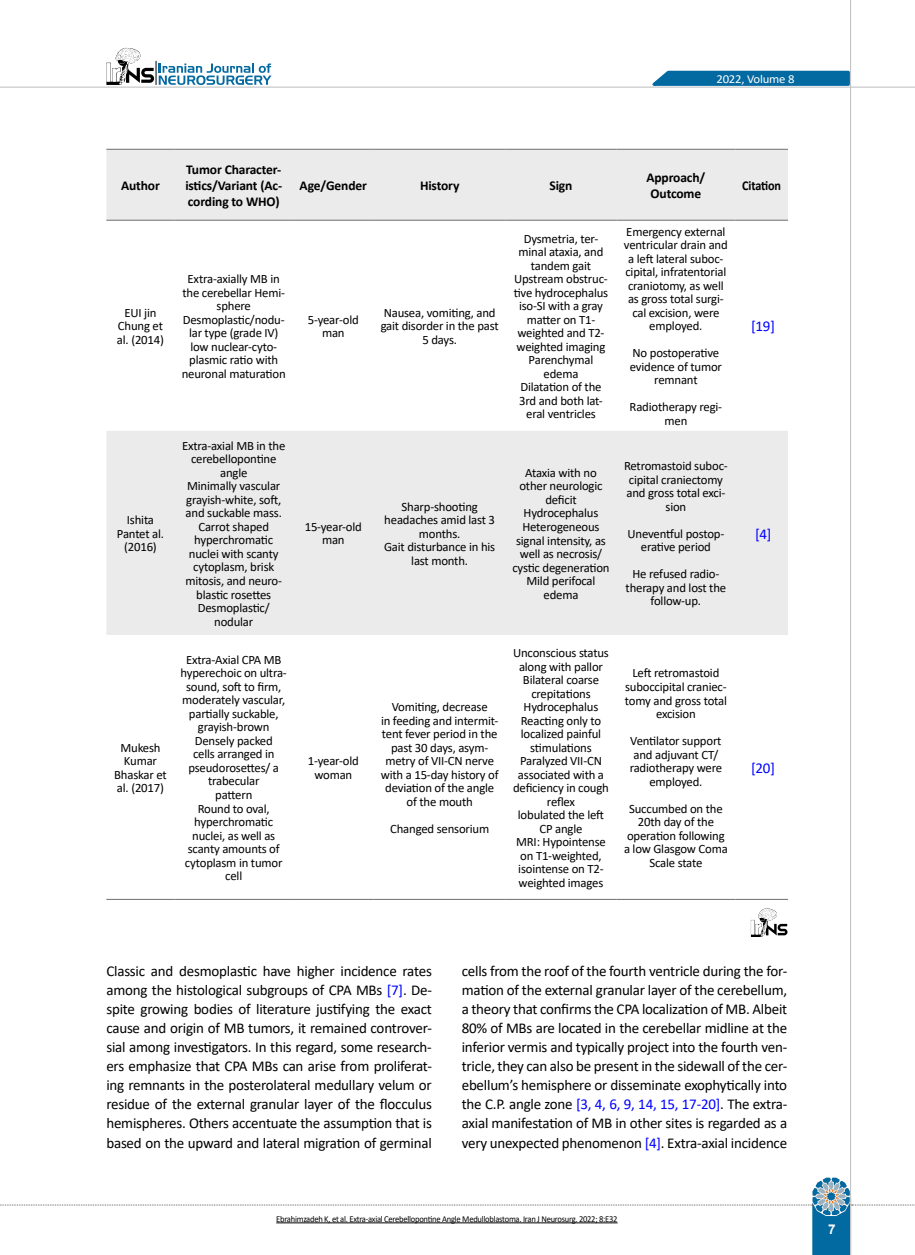
<style>
.page{position:relative;width:915px;height:1255px;background:#fff}
.page>*{position:absolute;margin:0;border:0;box-sizing:border-box;transform-origin:0 0}
.t1{font:15px/19px "Calibri";letter-spacing:-.015em;color:#000;text-align:justify}
.t2{font:15px "Calibri";color:#00f}
.t3{font:700 13.5px/16.2px "Calibri";letter-spacing:-.01em;color:#000;text-align:justify}
.t4{font:700 13.5px "Calibri";letter-spacing:-.01em;color:#000;scale:.9 1}
.t5{font:700 13.5px "Arial";color:#fff}
.t6{font:12.75px/13.5px "Calibri";letter-spacing:-.015em;color:#000;text-align:center}
.t7{font:12.15px "Calibri";letter-spacing:-.015em;color:#fff;scale:1.05 1}
.t8{font:9px "Calibri";letter-spacing:-.03em;color:#000;scale:.95 1}
.s1{color:#00f}
</style>
<div class="page">
<hr style="left:849px;top:0;width:1px;height:1254px;background:#c2c4c6">
<hr style="left:0;top:87px;width:914px;height:1px;background:#c2c4c6">
<svg style="left:645px;top:69px;width:206px;height:18px;background:#3888b3"></svg>
<svg style="left:106px;top:48px;width:165px;height:37px"></svg>
<svg style="left:0;top:1177px;width:915px;height:77px"></svg>
<svg style="left:106px;top:150px;width:681px;height:485px;fill:#ebebec"></svg>
<hr style="left:106px;top:899px;width:68px;height:1px;background:#6d6e71">
<hr style="left:174px;top:899px;width:119px;height:1px;background:#6d6e71">
<hr style="left:293px;top:899px;width:80px;height:1px;background:#6d6e71">
<hr style="left:373px;top:899px;width:132px;height:1px;background:#6d6e71">
<hr style="left:505px;top:899px;width:111px;height:1px;background:#6d6e71">
<hr style="left:616px;top:899px;width:119px;height:1px;background:#6d6e71">
<hr style="left:735px;top:899px;width:52px;height:1px;background:#6d6e71">
<hr style="left:106px;top:149px;width:68px;height:1px;background:#6d6e71">
<hr style="left:174px;top:149px;width:119px;height:1px;background:#6d6e71">
<hr style="left:293px;top:149px;width:80px;height:1px;background:#6d6e71">
<hr style="left:373px;top:149px;width:132px;height:1px;background:#6d6e71">
<hr style="left:505px;top:149px;width:111px;height:1px;background:#6d6e71">
<hr style="left:616px;top:149px;width:119px;height:1px;background:#6d6e71">
<hr style="left:735px;top:149px;width:52px;height:1px;background:#6d6e71">
<hr style="left:106px;top:220px;width:68px;height:1px;background:#6d6e71">
<hr style="left:174px;top:220px;width:119px;height:1px;background:#6d6e71">
<hr style="left:293px;top:220px;width:80px;height:1px;background:#6d6e71">
<hr style="left:373px;top:220px;width:132px;height:1px;background:#6d6e71">
<hr style="left:505px;top:220px;width:111px;height:1px;background:#6d6e71">
<hr style="left:616px;top:220px;width:119px;height:1px;background:#6d6e71">
<hr style="left:735px;top:220px;width:52px;height:1px;background:#6d6e71">
<svg style="left:750px;top:908px;width:37px;height:29px"></svg>
<hr style="left:276px;top:1222px;width:341px;height:1px;background:#000">
<p class="t7" style="left:716px;top:70px;width:76px">2022, Volume 8</p>
<p class="t3" style="left:121px;top:177px;width:40px">Author</p>
<p class="t6" style="left:117px;top:305px;width:48px">EUI jin<br>Chung et al. (2014)</p>
<p class="t6" style="left:117px;top:513px;width:49px">Ishita<br>Pantet al. (2016)</p>
<p class="t6" style="left:114px;top:740px;width:54px">Mukesh<br>Kumar<br>Bhaskar et al. (2017)</p>
<p class="t3" style="left:185px;top:161px;width:98px">Tumor Character&shy;istics/Variant (Ac&shy;cording to WHO)</p>
<p class="t6" style="left:182px;top:272px;width:105px">Extra-axially MB in the cerebellar Hemi&shy;sphere<br>Desmoplastic/nodu&shy;lar type (grade IV) low nuclear-cyto&shy;plasmic ratio with neuronal maturation</p>
<p class="t6" style="left:182px;top:438px;width:105px">Extra-axial MB in the cerebellopontine angle<br>Minimally vascular grayish-white, soft, and suckable mass.<br>Carrot shaped hyperchromatic nuclei with scanty cytoplasm, brisk mitosis, and neuro&shy;blastic rosettes<br>Desmoplastic/ nodular</p>
<p class="t6" style="left:180px;top:652px;width:108px">Extra-Axial CPA MB hyperechoic on ultra&shy;sound, soft to firm, moderately vascular, partially suckable, grayish-brown<br>Densely packed<br>cells arranged in pseudorosettes/ a trabecular<br>pattern<br>Round to oval, hyperchromatic nuclei, as well as scanty amounts of cytoplasm in tumor cell</p>
<p class="t3" style="left:299px;top:177px;width:69px">Age/Gender</p>
<p class="t3" style="left:420px;top:177px;width:41px">History</p>
<p class="t3" style="left:549px;top:177px;width:24px">Sign</p>
<p class="t3" style="left:646px;top:169px;width:60px;text-align:center">Approach/<br>Outcome</p>
<p class="t4" style="left:742px;top:176px;width:45px">Citation</p>
<p class="t6" style="left:308px;top:312px;width:52px">5-year-old man</p>
<p class="t6" style="left:380px;top:305px;width:119px">Nausea, vomiting, and gait disorder in the past<br>5 days.</p>
<p class="t6" style="left:304px;top:519px;width:59px">15-year-old man</p>
<p class="t6" style="left:384px;top:499px;width:113px">Sharp-shooting headaches amid last 3 months.<br>Gait disturbance in his last month.</p>
<p class="t6" style="left:513px;top:231px;width:96px">Dysmetria, ter&shy;minal ataxia, and tandem gait<br>Upstream obstruc&shy;tive hydrocephalus iso-SI with a gray matter on T1- weighted and T2- weighted imaging<br>Parenchymal edema<br>Dilatation of the<br>3rd and both lat&shy;eral ventricles</p>
<p class="t6" style="left:623px;top:224px;width:105px">Emergency external ventricular drain and a left lateral suboc&shy;cipital, infratentorial craniotomy, as well as gross total surgi&shy;cal excision, were employed.</p>
<p class="t6" style="left:629px;top:346px;width:94px">No postoperative evidence of tumor remnant</p>
<p class="t6" style="left:629px;top:400px;width:94px">Radiotherapy regi&shy;men</p>
<p class="t6" style="left:512px;top:465px;width:99px">Ataxia with no other neurologic deficit<br>Hydrocephalus<br>Heterogeneous signal intensity, as well as necrosis/ cystic degeneration<br>Mild perifocal edema</p>
<p class="t6" style="left:623px;top:459px;width:105px">Retromastoid suboc&shy;cipital craniectomy and gross total exci&shy;sion</p>
<p class="t6" style="left:627px;top:526px;width:98px">Uneventful postop&shy;erative period</p>
<p class="t6" style="left:625px;top:567px;width:102px">He refused radio&shy;therapy and lost the follow-up.</p>
<p class="t6" style="left:308px;top:754px;width:52px">1-year-old woman</p>
<p class="t6" style="left:381px;top:700px;width:119px">Vomiting, decrease<br>in feeding and intermit&shy;tent fever period in the past 30 days, asym&shy;metry of VII-CN nerve with a 15-day history of deviation of the angle of the mouth</p>
<p class="t6" style="left:390px;top:821px;width:101px">Changed sensorium</p>
<p class="t6" style="left:513px;top:646px;width:97px">Unconscious status along with pallor<br>Bilateral coarse crepitations<br>Hydrocephalus<br>Reacting only to localized painful stimulations<br>Paralyzed VII-CN associated with a deficiency in cough reflex<br>lobulated the left<br>CP angle<br>MRI: Hypointense on T1-weighted, isointense on T2- weighted images</p>
<p class="t6" style="left:624px;top:666px;width:104px">Left retromastoid suboccipital craniec&shy;tomy and gross total excision</p>
<p class="t6" style="left:629px;top:733px;width:94px">Ventilator support and adjuvant CT/ radiotherapy were employed.</p>
<p class="t6" style="left:623px;top:801px;width:105px">Succumbed on the<br>20th day of the operation following a low Glasgow Coma<br>Scale state</p>
<p class="t2" style="left:751px;top:316px;width:25px">[19]</p>
<p class="t2" style="left:754px;top:523px;width:18px">[4]</p>
<p class="t2" style="left:751px;top:757px;width:25px">[20]</p>
<p class="t1" style="left:106px;top:961px;width:327px">Classic and desmoplastic have higher incidence rates among the histological subgroups of CPA MBs <span class="s1">[7]</span>. De&shy;spite growing bodies of literature justifying the exact cause and origin of MB tumors, it remained controver&shy;sial among investigators. In this regard, some research&shy;ers emphasize that CPA MBs can arise from proliferat&shy;ing remnants in the posterolateral medullary velum or residue of the external granular layer of the flocculus hemispheres. Others accentuate the assumption that is based on the upward and lateral migration of germinal</p>
<p class="t1" style="left:461px;top:961px;width:327px">cells from the roof of the fourth ventricle during the for&shy;mation of the external granular layer of the cerebellum, a theory that confirms the CPA localization of MB. Albeit 80% of MBs are located in the cerebellar midline at the inferior vermis and typically project into the fourth ven&shy;tricle, they can also be present in the sidewall of the cer&shy;ebellum’s hemisphere or disseminate exophytically into the C.P. angle zone <span class="s1">[3, 4, 6, 9, 14, 15, 17-20]</span>. The extra&shy;axial manifestation of MB in other sites is regarded as a very unexpected phenomenon <span class="s1">[4]</span>. Extra-axial incidence</p>
<p class="t8" style="left:276px;top:1212px;width:360px">Ebrahimzadeh K, et al. Extra-axial Cerebellopontine Angle Medulloblastoma. Iran J Neurosurg. 2022; 8:E32</p>
<p class="t5" style="left:827px;top:1219px;width:9px">7</p>
</div>
